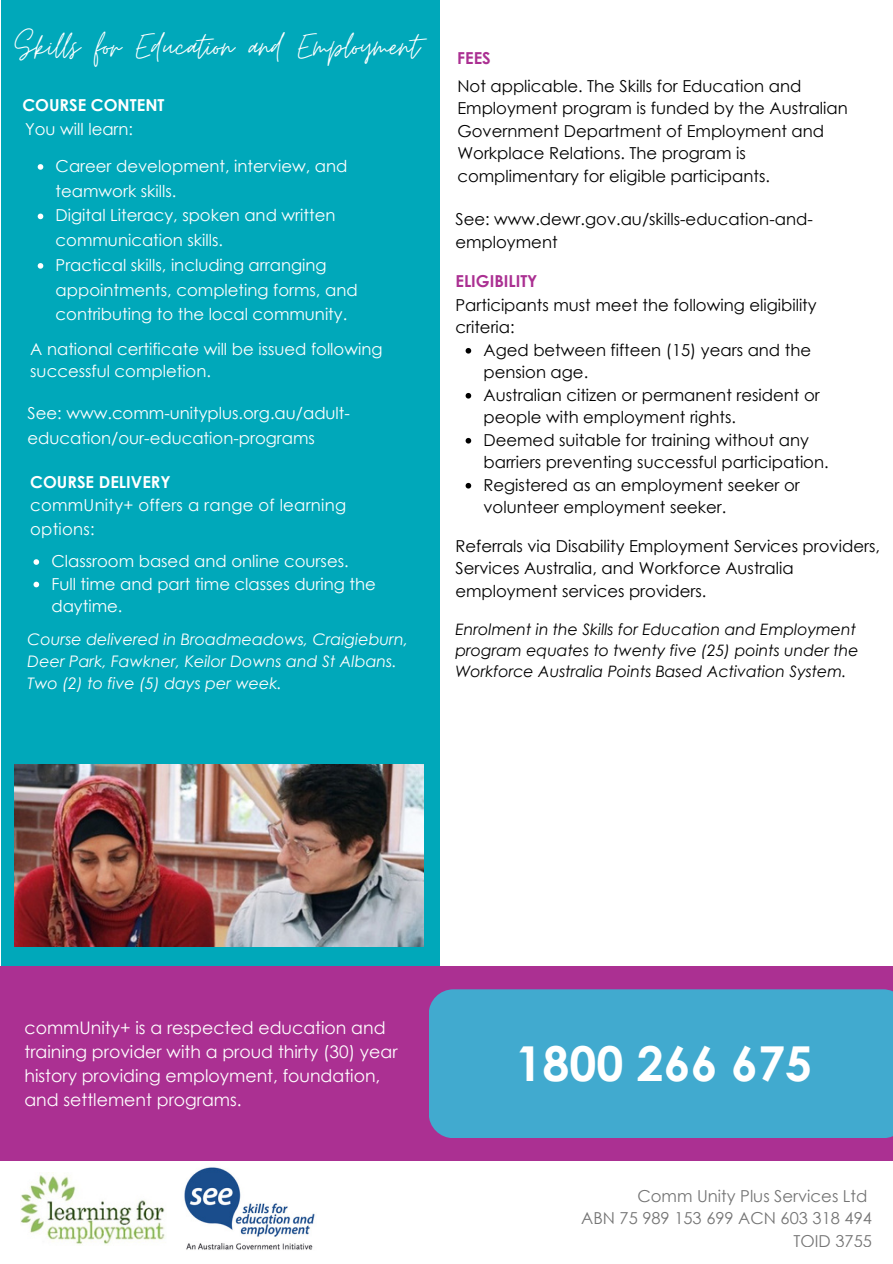
<style>
.page{position:relative;width:893px;height:1264px;background:#fff}
.page>*{position:absolute;margin:0;border:0;box-sizing:border-box;transform-origin:0 0}
.t1{font:700 48.15px "Century Gothic";color:#fff}
.t2{font:40.05px "Moon Time";color:#fff}
.t3{font:17.4px/23.9px "Century Gothic";color:#fff}
.t4{font:16.5px/22.5px "Century Gothic";color:#000}
.t5{font:16.5px/24.8px "Century Gothic";color:#fff}
.t6{font:700 16.5px "Century Gothic";color:#fff}
.t7{font:700 16.5px "Century Gothic";color:#ab3092}
.t8{font:italic 15.9px/21.8px "Century Gothic";color:#fff}
.t9{font:italic 15.75px/21.3px "Century Gothic";color:#000}
</style>
<div class="page">
<div style="left:2px;top:0;width:437px;height:1023px;background:#00a8ba"></div>
<div style="left:0;top:966px;width:892px;height:194px;background:#ab3092"></div>
<div style="left:429px;top:989px;width:463px;height:148px;background:#41aacf"></div>
<img style="left:14px;top:764px;width:409px;height:182px">
<svg style="left:38px;top:164px;width:5px;height:6px"></svg>
<svg style="left:38px;top:213px;width:5px;height:6px"></svg>
<svg style="left:38px;top:263px;width:5px;height:6px"></svg>
<svg style="left:465px;top:348px;width:6px;height:5px"></svg>
<svg style="left:465px;top:393px;width:6px;height:5px"></svg>
<svg style="left:465px;top:438px;width:6px;height:5px"></svg>
<svg style="left:465px;top:483px;width:6px;height:5px"></svg>
<svg style="left:33px;top:559px;width:6px;height:6px"></svg>
<svg style="left:33px;top:581px;width:6px;height:6px"></svg>
<img style="left:20px;top:1172px;width:145px;height:73px">
<img style="left:184px;top:1167px;width:131px;height:83px">
<p class="t2" style="left:15px;top:22px;width:406px">Skills for Education and Employment</p>
<p class="t6" style="left:22px;top:94px;width:143px">COURSE CONTENT</p>
<p class="t5" style="left:25px;top:116px;width:110px">You will learn:</p>
<p class="t5" style="left:56px;top:153px;width:293px">Career development, interview, and teamwork skills.</p>
<p class="t5" style="left:56px;top:203px;width:281px">Digital Literacy, spoken and written communication skills.</p>
<p class="t5" style="left:56px;top:252px;width:303px">Practical skills, including arranging appointments, completing forms, and contributing to the local community.</p>
<p class="t5" style="left:30px;top:337px;width:354px;line-height:22.5px">A national certificate will be issued following successful completion.</p>
<p class="t5" style="left:28px;top:400px;width:324px">See: www.comm-unityplus.org.au/adult&shy;education/our-education-programs</p>
<p class="t6" style="left:30px;top:471px;width:142px">COURSE DELIVERY</p>
<p class="t5" style="left:30px;top:492px;width:317px;line-height:23.5px">commUnity+ offers a range of learning options:</p>
<p class="t5" style="left:51px;top:548px;width:299px">Classroom based and online courses.</p>
<p class="t5" style="left:51px;top:572px;width:326px;line-height:22.5px">Full time and part time classes during the daytime.</p>
<p class="t8" style="left:28px;top:628px;width:382px">Course delivered in Broadmeadows, Craigieburn,<br>Deer Park, Fawkner, Keilor Downs and St Albans.<br>Two (2) to five (5) days per week.</p>
<p class="t7" style="left:457px;top:48px;width:35px">FEES</p>
<p class="t4" style="left:457px;top:74px;width:392px">Not applicable. The Skills for Education and Employment program is funded by the Australian Government Department of Employment and Workplace Relations. The program is complimentary for eligible participants.</p>
<p class="t4" style="left:455px;top:207px;width:359px">See: www.dewr.gov.au/skills-education-and&shy;employment</p>
<p class="t7" style="left:455px;top:270px;width:84px">ELIGIBILITY</p>
<p class="t4" style="left:455px;top:293px;width:363px">Participants must meet the following eligibility criteria:</p>
<p class="t4" style="left:483px;top:338px;width:329px">Aged between fifteen (15) years and the pension age.</p>
<p class="t4" style="left:483px;top:383px;width:338px">Australian citizen or permanent resident or people with employment rights.</p>
<p class="t4" style="left:483px;top:428px;width:346px">Deemed suitable for training without any barriers preventing successful participation.</p>
<p class="t4" style="left:483px;top:473px;width:318px">Registered as an employment seeker or volunteer employment seeker.</p>
<p class="t4" style="left:455px;top:534px;width:426px">Referrals via Disability Employment Services providers,<br>Services Australia, and Workforce Australia employment services providers.</p>
<p class="t9" style="left:455px;top:618px;width:404px">Enrolment in the Skills for Education and Employment program equates to twenty five (25) points under the<br>Workforce Australia Points Based Activation System.</p>
<p class="t3" style="left:24px;top:1015px;width:374px">commUnity+ is a respected education and training provider with a proud thirty (30) year history providing employment, foundation, and settlement programs.</p>
<p class="t1" style="left:515px;top:1032px;width:298px">1800 266 675</p>
<p class="t4" style="left:581px;top:1183px;width:292px;text-align:right">Comm Unity Plus Services Ltd<br>ABN 75 989 153 699 ACN 603 318 494<br>TOID 3755</p>
</div>
